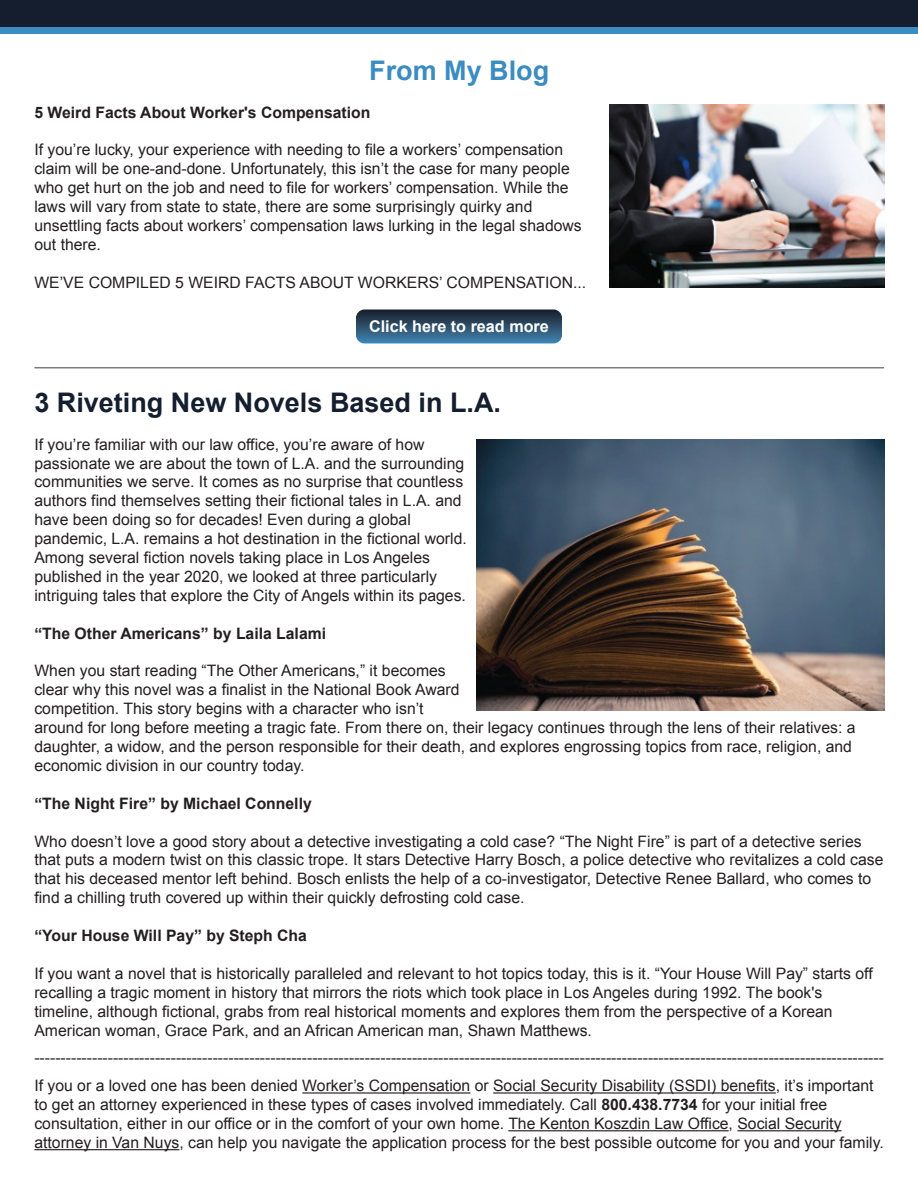
<style>
.page{position:relative;width:918px;height:1188px;background:#fff}
.page>*{position:absolute;margin:0;border:0;box-sizing:border-box;transform-origin:0 0}
.t1{font:700 27px "Arial";color:#141e2e}
.t2{font:700 27px "Arial";color:#3b8cc1}
.t3{font:700 16.2px "Arial";color:#fff}
.t4{font:15.75px/18.9px "Arial";color:#231f20}
.t5{font:700 15.75px "Arial";color:#231f20}
.s1{font-weight:700}
</style>
<div class="page">
<svg style="left:356px;top:310px;width:206px;height:33px;background:#2e526e"></svg>
<hr style="left:302px;top:1092px;width:168px;height:2px;background:#231f20">
<hr style="left:493px;top:1092px;width:283px;height:2px;background:#231f20">
<hr style="left:508px;top:1130px;width:221px;height:1px;background:#231f20">
<hr style="left:737px;top:1130px;width:105px;height:1px;background:#231f20">
<hr style="left:34px;top:1149px;width:145px;height:1px;background:#231f20">
<div style="left:0;top:0;width:918px;height:27px;background:#141e2e"></div>
<div style="left:0;top:27px;width:918px;height:7px;background:#3b8cc1"></div>
<hr style="left:34px;top:367px;width:850px;height:1px;background:#505564">
<img style="left:609px;top:105px;width:275px;height:183px">
<img style="left:476px;top:439px;width:408px;height:272px">
<h1 class="t2" style="left:369px;top:52px;width:182px">From My Blog</h1>
<p class="t5" style="left:34px;top:102px;width:338px">5 Weird Facts About Worker's Compensation</p>
<p class="t4" style="left:34px;top:141px;width:549px">If you’re lucky, your experience with needing to file a workers’ compensation claim will be one-and-done. Unfortunately, this isn’t the case for many people who get hurt on the job and need to file for workers’ compensation. While the laws will vary from state to state, there are some surprisingly quirky and unsettling facts about workers’ compensation laws lurking in the legal shadows out there.</p>
<p class="t4" style="left:34px;top:273px;width:553px">WE’VE COMPILED 5 WEIRD FACTS ABOUT WORKERS’ COMPENSATION...</p>
<p class="t3" style="left:369px;top:316px;width:181px">Click here to read more</p>
<h1 class="t1" style="left:34px;top:385px;width:468px">3 Riveting New Novels Based in L.A.</h1>
<p class="t4" style="left:34px;top:435px;width:434px">If you’re familiar with our law office, you’re aware of how passionate we are about the town of L.A. and the surrounding communities we serve. It comes as no surprise that countless authors find themselves setting their fictional tales in L.A. and have been doing so for decades! Even during a global pandemic, L.A. remains a hot destination in the fictional world.<br>Among several fiction novels taking place in Los Angeles published in the year 2020, we looked at three particularly intriguing tales that explore the City of Angels within its pages.</p>
<p class="t5" style="left:34px;top:623px;width:293px">“The Other Americans” by Laila Lalami</p>
<p class="t4" style="left:34px;top:662px;width:823px">When you start reading “The Other Americans,” it becomes<br>clear why this novel was a finalist in the National Book Award<br>competition. This story begins with a character who isn’t<br>around for long before meeting a tragic fate. From there on, their legacy continues through the lens of their relatives: a daughter, a widow, and the person responsible for their death, and explores engrossing topics from race, religion, and economic division in our country today.</p>
<p class="t5" style="left:34px;top:793px;width:279px">“The Night Fire” by Michael Connelly</p>
<p class="t4" style="left:34px;top:832px;width:851px">Who doesn’t love a good story about a detective investigating a cold case? “The Night Fire” is part of a detective series that puts a modern twist on this classic trope. It stars Detective Harry Bosch, a police detective who revitalizes a cold case that his deceased mentor left behind. Bosch enlists the help of a co-investigator, Detective Renee Ballard, who comes to find a chilling truth covered up within their quickly defrosting cold case.</p>
<p class="t5" style="left:34px;top:925px;width:274px">“Your House Will Pay” by Steph Cha</p>
<p class="t4" style="left:34px;top:964px;width:840px">If you want a novel that is historically paralleled and relevant to hot topics today, this is it. “Your House Will Pay” starts off recalling a tragic moment in history that mirrors the riots which took place in Los Angeles during 1992. The book's timeline, although fictional, grabs from real historical moments and explores them from the perspective of a Korean American woman, Grace Park, and an African American man, Shawn Matthews.</p>
<p class="t4" style="left:34px;top:1044px;width:851px;line-height:27.9px">------------------------------------------------------------------------------------------------------------------------------------------------------------------<br>If you or a loved one has been denied Worker’s Compensation or Social Security Disability (SSDI) benefits, it’s important</p>
<p class="t4" style="left:34px;top:1095px;width:851px">to get an attorney experienced in these types of cases involved immediately. Call <span class="s1">800.438.7734</span> for your initial free consultation, either in our office or in the comfort of your own home. The Kenton Koszdin Law Office, Social Security attorney in Van Nuys, can help you navigate the application process for the best possible outcome for you and your family.</p>
</div>
